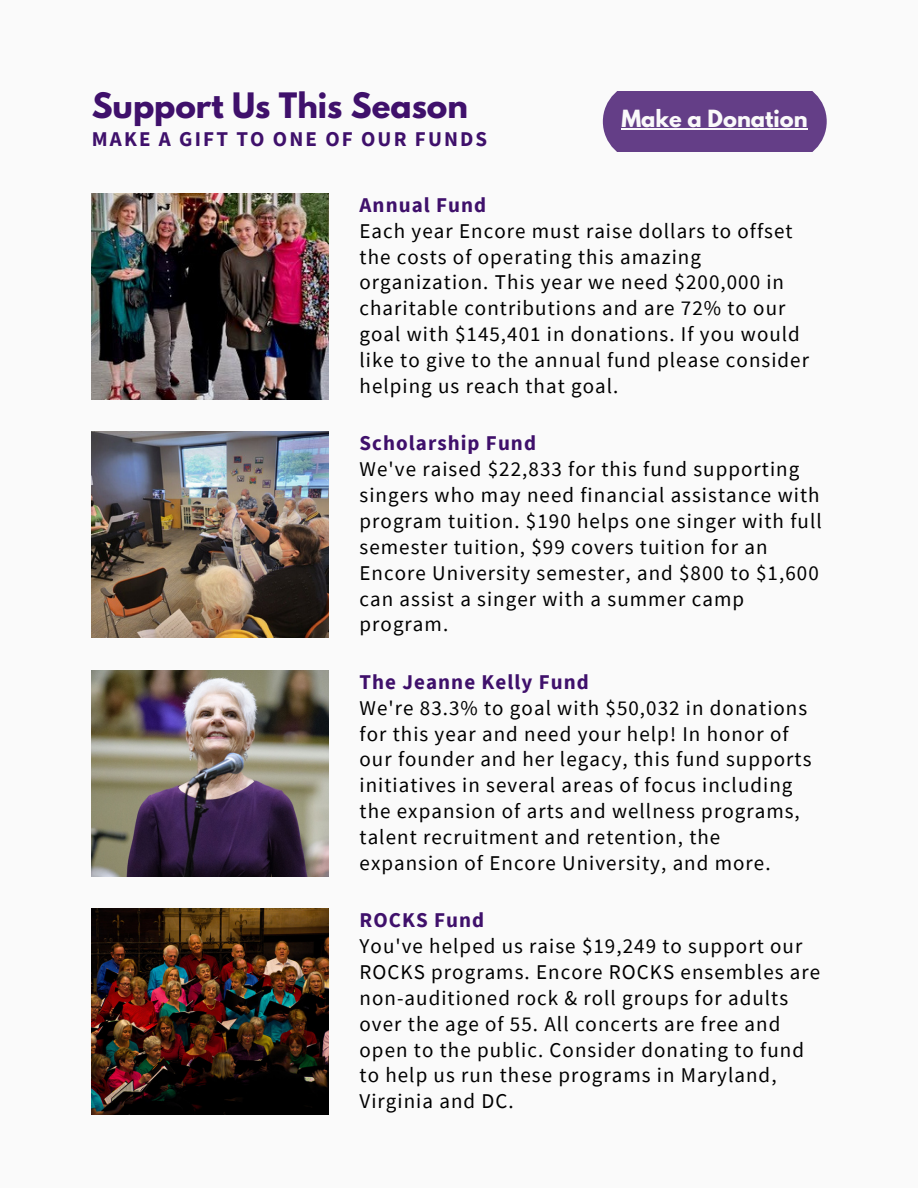
<style>
.page{position:relative;width:918px;height:1188px;background:#fafafa}
.page>*{position:absolute;margin:0;border:0;box-sizing:border-box;transform-origin:0 0}
.t1{font:700 31.05px "League Spartan";color:#3f106b}
.t2{font:21px/25.8px "Source Sans Pro";letter-spacing:.05em;color:#000}
.t3{font:700 21px "Source Sans Pro";letter-spacing:.05em;color:#3f106b}
.t4{font:700 21px "Source Sans Pro";letter-spacing:.1em;color:#3f106b}
.t5{font:700 21px "League Spartan";color:#fafafa}
</style>
<div class="page">
<div style="left:603px;top:92px;width:224px;height:59px;background:#643e87"></div>
<hr style="left:621px;top:128px;width:187px;height:1px;background:#fafafa">
<img style="left:92px;top:193px;width:236px;height:206px">
<img style="left:92px;top:432px;width:236px;height:206px">
<img style="left:92px;top:670px;width:236px;height:206px">
<img style="left:92px;top:909px;width:236px;height:206px">
<h1 class="t1" style="left:92px;top:90px;width:378px">Support Us This Season</h1>
<p class="t4" style="left:92px;top:126px;width:397px">MAKE A GIFT TO ONE OF OUR FUNDS</p>
<p class="t5" style="left:621px;top:108px;width:188px">Make a Donation</p>
<p class="t3" style="left:360px;top:191px;width:128px">Annual Fund</p>
<p class="t2" style="left:360px;top:217px;width:451px">Each year Encore must raise dollars to offset the costs of operating this amazing organization. This year we need $200,000 in charitable contributions and are 72% to our goal with $145,401 in donations. If you would like to give to the annual fund please consider helping us reach that goal.</p>
<p class="t3" style="left:360px;top:430px;width:178px">Scholarship Fund</p>
<p class="t2" style="left:360px;top:456px;width:464px">We've raised $22,833 for this fund supporting singers who may need financial assistance with program tuition. $190 helps one singer with full semester tuition, $99 covers tuition for an Encore University semester, and $800 to $1,600 can assist a singer with a summer camp program.</p>
<p class="t3" style="left:360px;top:668px;width:231px">The Jeanne Kelly Fund</p>
<p class="t2" style="left:360px;top:694px;width:453px">We're 83.3% to goal with $50,032 in donations for this year and need your help! In honor of our founder and her legacy, this fund supports initiatives in several areas of focus including the expansion of arts and wellness programs, talent recruitment and retention, the expansion of Encore University, and more.</p>
<p class="t3" style="left:360px;top:907px;width:126px">ROCKS Fund</p>
<p class="t2" style="left:360px;top:933px;width:462px">You've helped us raise $19,249 to support our ROCKS programs. Encore ROCKS ensembles are non-auditioned rock &amp; roll groups for adults over the age of 55. All concerts are free and open to the public. Consider donating to fund to help us run these programs in Maryland, Virginia and DC.</p>
</div>
